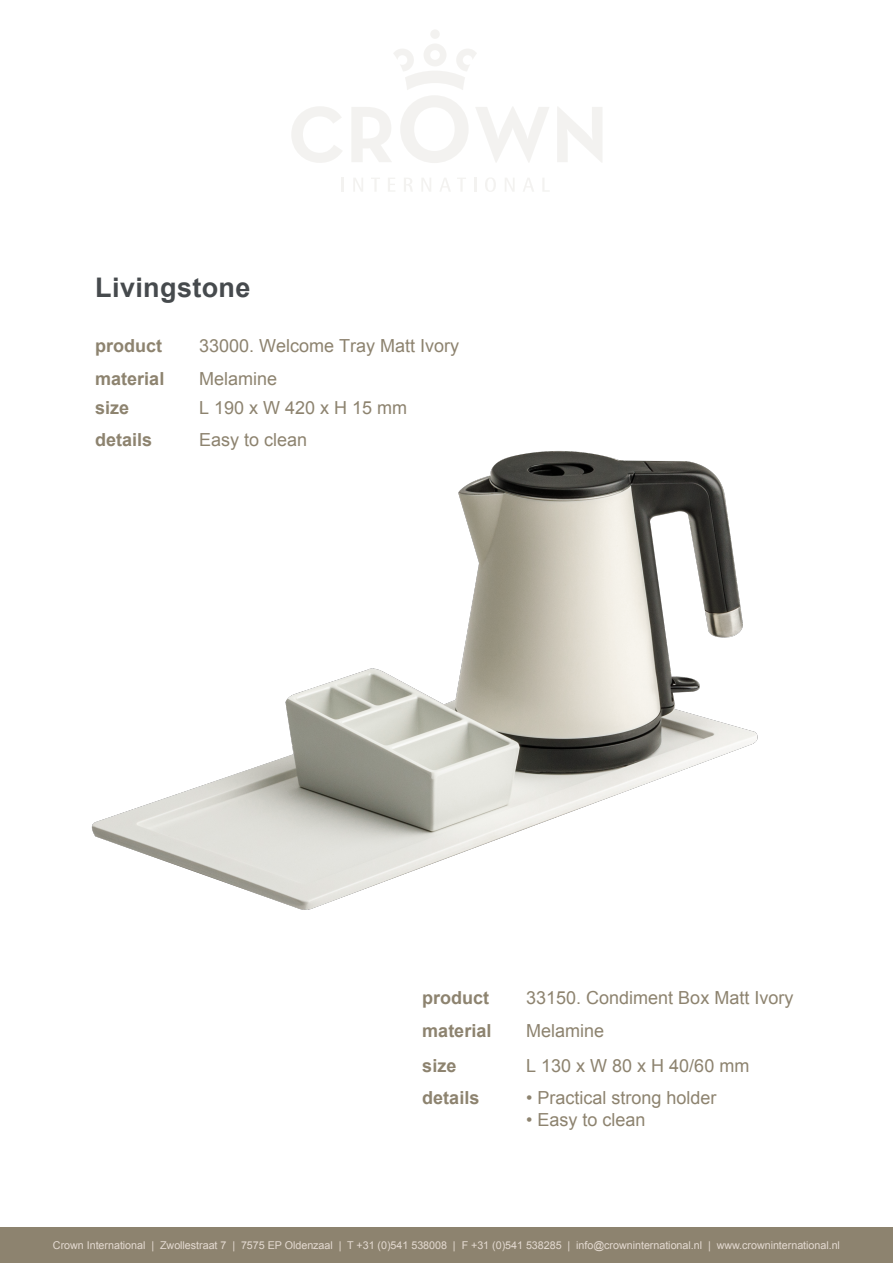
<style>
.page{position:relative;width:893px;height:1263px;background:#fff}
.page>*{position:absolute;margin:0;border:0;box-sizing:border-box;transform-origin:0 0}
.t1{font:700 27px "Arial";letter-spacing:.015em;color:#464a4d}
.t2{font:18px "Arial";color:#8d836f}
.t3{font:700 18px "Arial";color:#8d836f}
.t4{font:10.8px "Arial";letter-spacing:-.005em;color:#e4dad1}
</style>
<div class="page">
<div style="left:0;top:1227px;width:893px;height:36px;background:#8d836f"></div>
<div style="left:430px;top:29px;width:10px;height:10px;background:#f3f2f0;border-radius:50%"></div>
<svg style="left:291px;top:106px;width:51px;height:57px"></svg>
<svg style="left:352px;top:44px;width:197px;height:119px"></svg>
<svg style="left:557px;top:107px;width:45px;height:55px"></svg>
<hr style="left:341px;top:178px;width:3px;height:14px;background:#8d836f">
<svg style="left:353px;top:178px;width:10px;height:14px"></svg>
<svg style="left:371px;top:178px;width:9px;height:14px"></svg>
<svg style="left:388px;top:178px;width:7px;height:14px"></svg>
<svg style="left:404px;top:178px;width:8px;height:14px"></svg>
<svg style="left:422px;top:178px;width:9px;height:14px"></svg>
<svg style="left:440px;top:178px;width:10px;height:14px"></svg>
<svg style="left:457px;top:178px;width:9px;height:14px"></svg>
<svg style="left:474px;top:178px;width:2px;height:14px"></svg>
<svg style="left:485px;top:178px;width:11px;height:14px"></svg>
<svg style="left:505px;top:178px;width:9px;height:14px"></svg>
<svg style="left:523px;top:178px;width:11px;height:14px"></svg>
<svg style="left:543px;top:178px;width:6px;height:14px"></svg>
<img style="left:91px;top:451px;width:667px;height:459px">
<h1 class="t1" style="left:95px;top:269px;width:157px">Livingstone</h1>
<p class="t3" style="left:95px;top:334px;width:68px">product</p>
<p class="t2" style="left:199px;top:334px;width:262px">33000. Welcome Tray Matt Ivory</p>
<p class="t3" style="left:95px;top:367px;width:71px">material</p>
<p class="t2" style="left:199px;top:367px;width:80px">Melamine</p>
<p class="t3" style="left:95px;top:396px;width:36px">size</p>
<p class="t2" style="left:199px;top:396px;width:210px">L 190 x W 420 x H 15 mm</p>
<p class="t3" style="left:95px;top:428px;width:59px">details</p>
<p class="t2" style="left:199px;top:428px;width:110px">Easy to clean</p>
<p class="t3" style="left:422px;top:986px;width:68px">product</p>
<p class="t2" style="left:526px;top:986px;width:269px">33150. Condiment Box Matt Ivory</p>
<p class="t3" style="left:422px;top:1019px;width:71px">material</p>
<p class="t2" style="left:526px;top:1019px;width:80px">Melamine</p>
<p class="t3" style="left:422px;top:1053px;width:36px">size</p>
<p class="t2" style="left:526px;top:1053px;width:225px">L 130 x W 80 x H 40/60 mm</p>
<p class="t3" style="left:422px;top:1086px;width:59px">details</p>
<p class="t2" style="left:526px;top:1086px;width:192px">• Practical strong holder</p>
<p class="t2" style="left:526px;top:1108px;width:121px">• Easy to clean</p>
<p class="t4" style="left:53px;top:1238px;width:788px">Crown International | Zwollestraat 7 | 7575 EP Oldenzaal | T +31 (0)541 538008 | F +31 (0)541 538285 | info@crowninternational.nl | www.crowninternational.nl</p>
</div>
